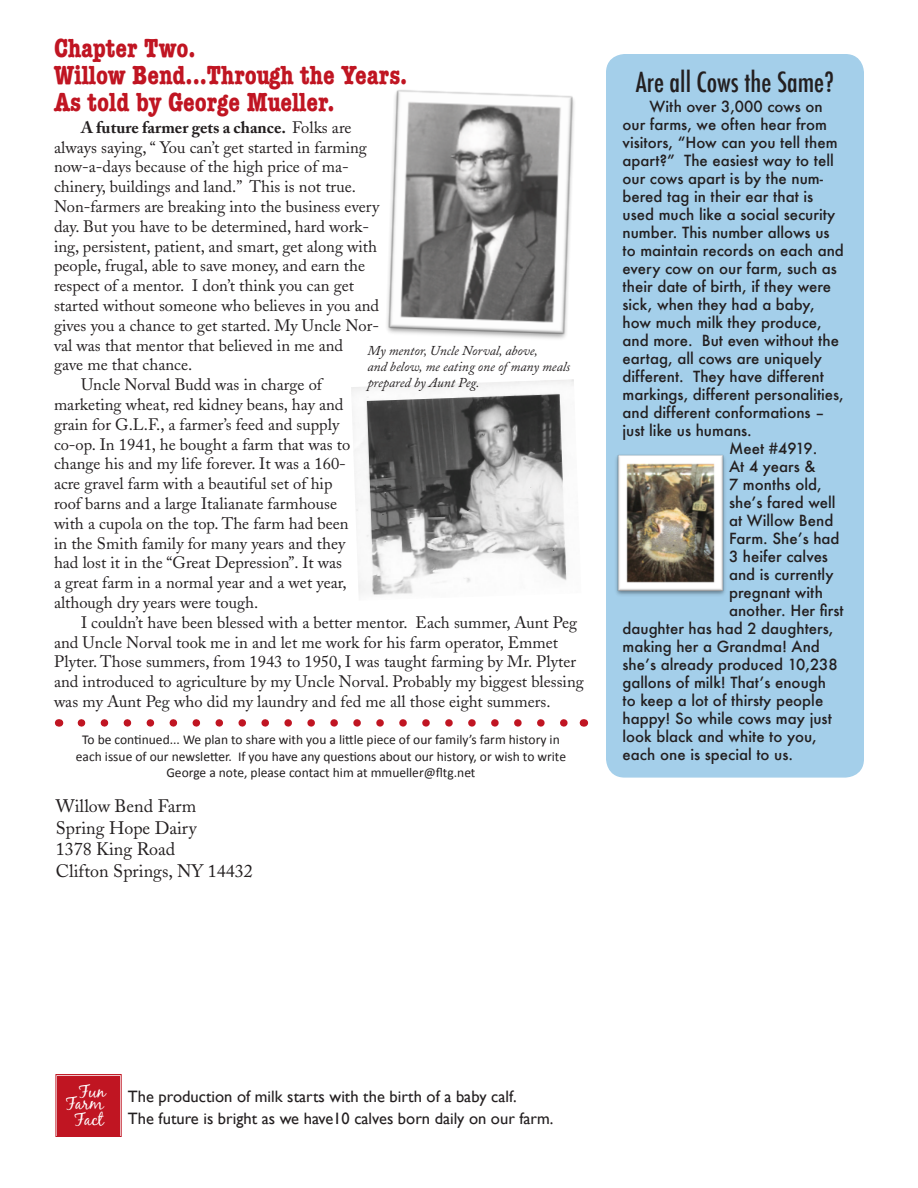
<style>
.page{position:relative;width:918px;height:1188px;background:#fff}
.page>*{position:absolute;margin:0;border:0;box-sizing:border-box;transform-origin:0 0}
.t1{font:700 condensed 27px "American Typewriter";color:#c01522}
.t2{font:500 condensed 27px "Futura";color:#231f20}
.t3{font:18px "Adobe Caslon";color:#231f20}
.t4{font:17.55px "Black Jack";color:#fff}
.t5{font:16.5px/19.8px "Adobe Caslon";color:#231f20}
.t6{font:16.5px "Gill Sans";color:#231f20}
.t7{font:500 15px/18px "Futura";color:#231f20}
.t8{font:13.5px/16.5px "Calibri";color:#231f20;text-align:center}
.t9{font:italic 13.5px/16.2px "Adobe Caslon";color:#231f20}
.s1{font-weight:700}
</style>
<div class="page">
<svg style="left:55px;top:1074px;width:67px;height:63px"></svg>
<div style="left:57px;top:1076px;width:63px;height:59px;border:2px solid #c01522"></div>
<div style="left:65px;top:1082px;width:47px;height:47px;background:#c01522"></div>
<div style="left:64px;top:1081px;width:49px;height:49px;border:2px solid #c01522"></div>
<svg style="left:81px;top:719px;width:487px;height:8px"></svg>
<div style="left:607px;top:55px;width:256px;height:722px;background:#a4cfea;border-radius:18px"></div>
<div style="left:606px;top:54px;width:258px;height:724px;border:2px solid #a4cfea;border-radius:18px"></div>
<img style="left:387px;top:90px;width:188px;height:249px">
<img style="left:351px;top:379px;width:223px;height:216px">
<img style="left:616px;top:454px;width:109px;height:141px">
<p class="t1" style="left:54px;top:27px;width:143px">Chapter Two.</p>
<p class="t1" style="left:54px;top:54px;width:355px">Willow Bend...Through the Years.</p>
<p class="t1" style="left:54px;top:81px;width:282px">As told by George Mueller.</p>
<p class="t5" style="left:54px;top:118px;width:327px;text-indent:27px"><span class="s1">A future farmer gets a chance.</span> Folks are always saying, “ You can’t get started in farming now-a-days because of the high price of ma&shy;chinery, buildings and land.” This is not true.<br>Non-farmers are breaking into the business every day. But you have to be determined, hard work&shy;ing, persistent, patient, and smart, get along with people, frugal, able to save money, and earn the respect of a mentor. I don’t think you can get started without someone who believes in you and gives you a chance to get started. My Uncle Nor&shy;val was that mentor that believed in me and<br>gave me that chance.</p>
<p class="t5" style="left:54px;top:375px;width:298px;text-indent:27px">Uncle Norval Budd was in charge of marketing wheat, red kidney beans, hay and grain for G.L.F., a farmer’s feed and supply co-op. In 1941, he bought a farm that was to change his and my life forever. It was a 160- acre gravel farm with a beautiful set of hip roof barns and a large Italianate farmhouse with a cupola on the top. The farm had been in the Smith family for many years and they had lost it in the “Great Depression”. It was a great farm in a normal year and a wet year, although dry years were tough.</p>
<p class="t5" style="left:54px;top:613px;width:531px;text-indent:27px">I couldn’t have been blessed with a better mentor. Each summer, Aunt Peg and Uncle Norval took me in and let me work for his farm operator, Emmet Plyter. Those summers, from 1943 to 1950, I was taught farming by Mr. Plyter and introduced to agriculture by my Uncle Norval. Probably my biggest blessing was my Aunt Peg who did my laundry and fed me all those eight summers.</p>
<p class="t8" style="left:76px;top:731px;width:492px">To be continued... We plan to share with you a little piece of our family’s farm history in each issue of our newsletter. If you have any questions about our history, or wish to write<br>George a note, please contact him at mmueller@fltg.net</p>
<p class="t9" style="left:367px;top:343px;width:204px">My mentor, Uncle Norval, above,<br>and below, me eating one of many meals prepared by Aunt Peg.</p>
<p class="t3" style="left:56px;top:795px;width:142px">Willow Bend Farm</p>
<p class="t3" style="left:56px;top:817px;width:142px">Spring Hope Dairy</p>
<p class="t3" style="left:56px;top:839px;width:121px">1378 King Road</p>
<p class="t3" style="left:56px;top:860px;width:199px">Clifton Springs, NY 14432</p>
<p class="t2" style="left:636px;top:65px;width:200px">Are all Cows the Same?</p>
<p class="t7" style="left:622px;top:97px;width:223px;text-indent:27px">With over 3,000 cows on our farms, we often hear from visitors, “How can you tell them apart?” The easiest way to tell our cows apart is by the num&shy;bered tag in their ear that is used much like a social security number. This number allows us to maintain records on each and every cow on our farm, such as their date of birth, if they were sick, when they had a baby, how much milk they produce, and more. But even without the eartag, all cows are uniquely different. They have different markings, different personalities, and different conformations – just like us humans.</p>
<p class="t7" style="left:729px;top:439px;width:90px">Meet #4919.</p>
<p class="t7" style="left:729px;top:457px;width:88px">At 4 years &amp;</p>
<p class="t7" style="left:729px;top:475px;width:94px">7 months old,</p>
<p class="t7" style="left:729px;top:493px;width:108px">she’s fared well</p>
<p class="t7" style="left:729px;top:511px;width:106px">at Willow Bend</p>
<p class="t7" style="left:729px;top:529px;width:112px">Farm. She’s had</p>
<p class="t7" style="left:729px;top:547px;width:101px">3 heifer calves</p>
<p class="t7" style="left:729px;top:565px;width:106px">and is currently</p>
<p class="t7" style="left:729px;top:583px;width:95px">pregnant with</p>
<p class="t7" style="left:729px;top:601px;width:116px">another. Her first</p>
<p class="t7" style="left:622px;top:619px;width:213px">daughter has had 2 daughters,</p>
<p class="t7" style="left:622px;top:637px;width:199px">making her a Grandma! And</p>
<p class="t7" style="left:622px;top:655px;width:217px">she’s already produced 10,238</p>
<p class="t7" style="left:622px;top:673px;width:205px">gallons of milk! That’s enough</p>
<p class="t7" style="left:622px;top:691px;width:202px">to keep a lot of thirsty people</p>
<p class="t7" style="left:622px;top:709px;width:211px">happy! So while cows may just</p>
<p class="t7" style="left:622px;top:727px;width:196px">look black and white to you,</p>
<p class="t7" style="left:622px;top:745px;width:172px">each one is special to us.</p>
<p class="t4" style="left:79px;top:1080px;width:28px">Fun</p>
<p class="t4" style="left:65px;top:1093px;width:40px">Farm</p>
<p class="t4" style="left:74px;top:1109px;width:31px">Fact</p>
<p class="t6" style="left:128px;top:1087px;width:390px">The production of milk starts with the birth of a baby calf.</p>
<p class="t6" style="left:128px;top:1109px;width:427px">The future is bright as we have10 calves born daily on our farm.</p>
</div>
